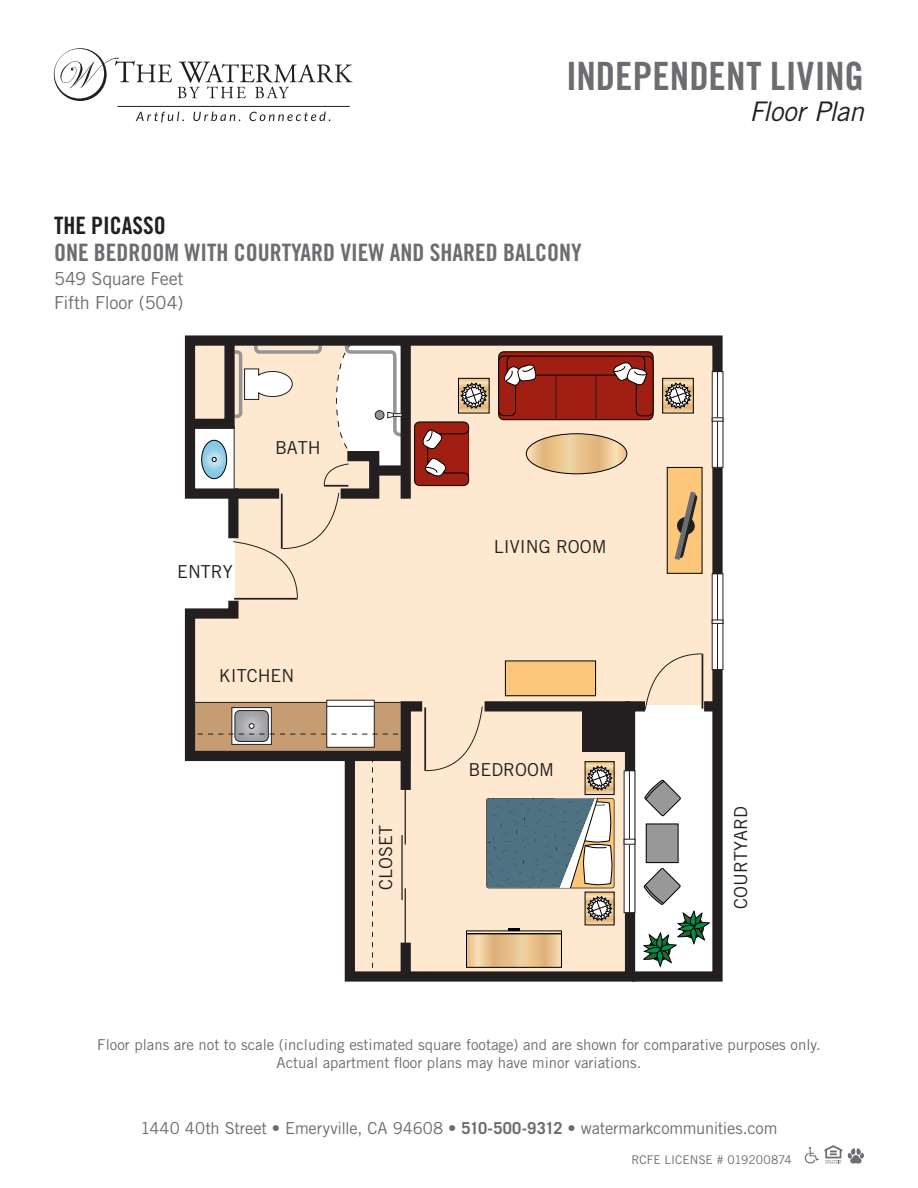
<style>
.page{position:relative;width:918px;height:1188px;background:#fff}
.page>*{position:absolute;margin:0;border:0;box-sizing:border-box;transform-origin:0 0}
.t1{font:39px "Trade Gothic Bold Cond Twenty";letter-spacing:.005em;color:#6c6d70}
.t2{font:italic 27px "Trade Gothic";letter-spacing:-.025em;color:#231f20}
.t3{font:24px "Trade Gothic Bold Cond Twenty";color:#6c6d70}
.t4{font:24px "Trade Gothic Bold Cond Twenty";color:#231f20}
.t5{font:18px/24px "Trade Gothic";letter-spacing:-.015em;color:#6c6d70}
.t6{font:17.85px "Trade Gothic";color:#231f20}
.t7{font:16.5px "Trade Gothic";letter-spacing:-.01em;color:#6c6d70}
.t8{font:15px/18px "Trade Gothic";color:#6c6d70;text-align:center}
.t9{font:12px "Trade Gothic";letter-spacing:-.005em;color:#6c6d70}
.s1{font-weight:700}
</style>
<div class="page">
<svg style="left:805px;top:1147px;width:14px;height:17px"></svg>
<svg style="left:825px;top:1145px;width:39px;height:19px"></svg>
<svg style="left:54px;top:48px;width:118px;height:53px"></svg>
<svg style="left:178px;top:62px;width:174px;height:36px"></svg>
<hr style="left:117px;top:106px;width:233px;height:1px;background:#231f20">
<svg style="left:136px;top:112px;width:48px;height:11px"></svg>
<svg style="left:193px;top:112px;width:47px;height:9px"></svg>
<svg style="left:249px;top:112px;width:81px;height:9px"></svg>
<svg style="left:344px;top:335px;width:380px;height:647px;background:#e3d2be"></svg>
<svg style="left:184px;top:591px;width:248px;height:175px;background:#d5c2ad"></svg>
<div style="left:485px;top:701px;width:145px;height:11px;background:#231f20"></div>
<div style="left:401px;top:943px;width:10px;height:33px;background:#231f20"></div>
<div style="left:401px;top:760px;width:10px;height:30px;background:#231f20"></div>
<div style="left:401px;top:341px;width:10px;height:158px;background:#231f20"></div>
<hr style="left:234px;top:598px;width:64px;height:2px;background:#231f20">
<svg style="left:626px;top:772px;width:7px;height:139px"></svg>
<hr style="left:629px;top:771px;width:1px;height:142px;background:#231f20">
<div style="left:624px;top:839px;width:11px;height:5px;background:#fff"></div>
<div style="left:624px;top:839px;width:11px;height:6px;border:1px solid #231f20"></div>
<hr style="left:405px;top:780px;width:1px;height:65px;background:#231f20">
<hr style="left:405px;top:888px;width:1px;height:65px;background:#231f20">
<svg style="left:348px;top:769px;width:1px;height:194px"></svg>
<hr style="left:401px;top:835px;width:2px;height:65px;background:#231f20">
<div style="left:712px;top:574px;width:11px;height:96px;background:#fff"></div>
<hr style="left:717px;top:574px;width:1px;height:96px;background:#231f20">
<div style="left:712px;top:620px;width:11px;height:4px;border:1px solid #231f20"></div>
<div style="left:712px;top:372px;width:11px;height:95px;background:#fff"></div>
<hr style="left:717px;top:372px;width:1px;height:95px;background:#231f20">
<div style="left:712px;top:371px;width:11px;height:97px;border:1px solid #231f20"></div>
<div style="left:712px;top:417px;width:11px;height:5px;border:1px solid #231f20"></div>
<div style="left:505px;top:661px;width:91px;height:35px;background:#fdc77b"></div>
<div style="left:415px;top:422px;width:54px;height:64px;background:#a01e12;border-radius:5px"></div>
<div style="left:414px;top:422px;width:55px;height:64px;border:1px solid #000;border-radius:5px"></div>
<svg style="left:423px;top:425px;width:46px;height:56px"></svg>
<svg style="left:184px;top:335px;width:223px;height:264px"></svg>
<svg style="left:587px;top:894px;width:25px;height:29px"></svg>
<svg style="left:587px;top:896px;width:26px;height:25px"></svg>
<div style="left:585px;top:762px;width:29px;height:33px;background:#f1cb99"></div>
<div style="left:585px;top:761px;width:29px;height:34px;border:1px solid #000"></div>
<svg style="left:587px;top:765px;width:26px;height:26px"></svg>
<svg style="left:486px;top:798px;width:128px;height:91px"></svg>
<svg style="left:468px;top:935px;width:92px;height:31px;background:#e8c391"></svg>
<div style="left:466px;top:933px;width:96px;height:35px;border:1px solid #000"></div>
<div style="left:466px;top:930px;width:96px;height:4px;border:1px solid #000"></div>
<svg style="left:508px;top:928px;width:12px;height:3px"></svg>
<div style="left:499px;top:352px;width:154px;height:68px;background:#a01e12;border-radius:5px"></div>
<div style="left:498px;top:351px;width:155px;height:69px;border:1px solid #000;border-radius:5px"></div>
<div style="left:498px;top:356px;width:18px;height:60px;border:1px solid #000;border-radius:5px"></div>
<div style="left:636px;top:356px;width:17px;height:60px;border:1px solid #000;border-radius:5px"></div>
<div style="left:507px;top:356px;width:138px;height:19px;background:#a01e12;border-radius:5px"></div>
<div style="left:507px;top:356px;width:138px;height:19px;border:1px solid #000;border-radius:5px"></div>
<svg style="left:613px;top:362px;width:34px;height:23px"></svg>
<svg style="left:504px;top:364px;width:32px;height:22px"></svg>
<hr style="left:596px;top:375px;width:1px;height:45px;background:#231f20">
<hr style="left:556px;top:375px;width:1px;height:45px;background:#231f20">
<svg style="left:526px;top:434px;width:101px;height:40px;background:#e5c497"></svg>
<div style="left:526px;top:433px;width:101px;height:41px;border:1px solid #000;border-radius:50%"></div>
<div style="left:663px;top:378px;width:30px;height:35px;background:linear-gradient(to right,#f0cb99,#f0cb99)"></div>
<div style="left:662px;top:378px;width:32px;height:35px;border:1px solid #000"></div>
<svg style="left:664px;top:382px;width:28px;height:27px"></svg>
<svg style="left:460px;top:380px;width:27px;height:31px"></svg>
<div style="left:458px;top:378px;width:31px;height:35px;border:1px solid #000"></div>
<svg style="left:460px;top:382px;width:28px;height:27px"></svg>
<div style="left:667px;top:467px;width:35px;height:106px;background:#fdc77b"></div>
<svg style="left:675px;top:492px;width:23px;height:68px"></svg>
<svg style="left:643px;top:911px;width:67px;height:56px"></svg>
<svg style="left:643px;top:867px;width:38px;height:38px"></svg>
<svg style="left:643px;top:780px;width:38px;height:37px"></svg>
<div style="left:646px;top:824px;width:32px;height:39px;background:#989898"></div>
<div style="left:646px;top:823px;width:33px;height:40px;border:1px solid #000"></div>
<svg style="left:644px;top:653px;width:59px;height:58px;background:#f6e3ce"></svg>
<hr style="left:702px;top:654px;width:1px;height:55px;background:#231f20">
<h1 class="t1" style="left:566px;top:52px;width:299px">INDEPENDENT LIVING</h1>
<h2 class="t2" style="left:750px;top:96px;width:116px">Floor Plan</h2>
<h3 class="t4" style="left:54px;top:211px;width:113px">THE PICASSO</h3>
<h3 class="t3" style="left:54px;top:238px;width:529px">ONE BEDROOM WITH COURTYARD VIEW AND SHARED BALCONY</h3>
<p class="t5" style="left:54px;top:267px;width:131px">549 Square Feet<br>Fifth Floor (504)</p>
<p class="t6" style="left:275px;top:437px;width:47px">BATH</p>
<p class="t6" style="left:177px;top:561px;width:57px">ENTRY</p>
<p class="t6" style="left:219px;top:665px;width:77px">KITCHEN</p>
<p class="t6" style="left:375px;top:890px;width:66px;rotate:-90deg">CLOSET</p>
<p class="t6" style="left:494px;top:536px;width:114px">LIVING ROOM</p>
<p class="t6" style="left:469px;top:758px;width:87px">BEDROOM</p>
<p class="t6" style="left:730px;top:909px;width:104px;rotate:-90deg">COURTYARD</p>
<p class="t8" style="left:97px;top:1035px;width:725px">Floor plans are not to scale (including estimated square footage) and are shown for comparative purposes only.<br>Actual apartment floor plans may have minor variations.</p>
<p class="t7" style="left:141px;top:1118px;width:638px">1440 40th Street • Emeryville, CA 94608 • <span class="s1">510-500-9312</span> • watermarkcommunities.com</p>
<p class="t9" style="left:632px;top:1152px;width:162px">RCFE LICENSE # 019200874</p>
</div>
